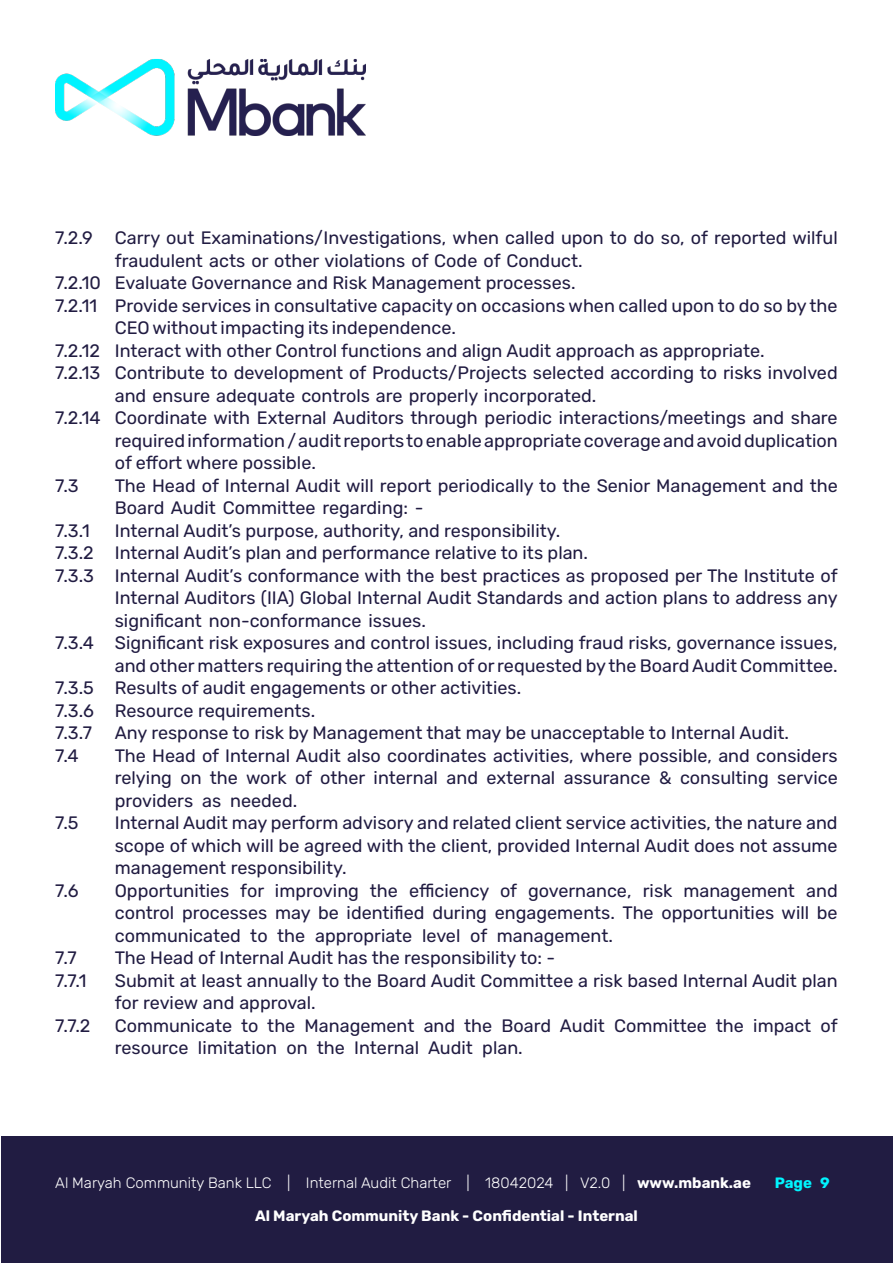
<style>
.page{position:relative;width:893px;height:1263px;background:#fff}
.page>*{position:absolute;margin:0;border:0;box-sizing:border-box;transform-origin:0 0}
.t1{font:18px/22.5px "Rubik";color:#211c42}
.t2{font:300 15px/32.2px "Rubik";color:#fff}
.t3{font:700 15px "Rubik";color:#00f5ff}
.s1{font-weight:700}
</style>
<div class="page">
<img style="left:55px;top:58px;width:311px;height:78px">
<div style="left:2px;top:1137px;width:891px;height:126px;background:#211c42"></div>
<p class="t1" style="left:55px;top:227px;width:39px">7.2.9</p>
<p class="t1" style="left:55px;top:272px;width:47px">7.2.10<br>7.2.11</p>
<p class="t1" style="left:55px;top:340px;width:47px">7.2.12<br>7.2.13</p>
<p class="t1" style="left:55px;top:407px;width:47px">7.2.14</p>
<p class="t1" style="left:55px;top:475px;width:25px">7.3</p>
<p class="t1" style="left:55px;top:520px;width:40px">7.3.1<br>7.3.2<br>7.3.3</p>
<p class="t1" style="left:55px;top:632px;width:40px">7.3.4</p>
<p class="t1" style="left:55px;top:677px;width:40px;text-align:justify">7.3.5<br>7.3.6<br>7.3.7<br>7.4</p>
<p class="t1" style="left:55px;top:812px;width:25px">7.5</p>
<p class="t1" style="left:55px;top:880px;width:25px">7.6</p>
<p class="t1" style="left:55px;top:947px;width:33px">7.7<br>7.7.1</p>
<p class="t1" style="left:55px;top:1015px;width:37px">7.7.2</p>
<p class="t1" style="left:115px;top:227px;width:724px">Carry out Examinations/Investigations, when called upon to do so, of reported wilful fraudulent acts or other violations of Code of Conduct.<br>Evaluate Governance and Risk Management processes.<br>Provide services in consultative capacity on occasions when called upon to do so by the CEO without impacting its independence.<br>Interact with other Control functions and align Audit approach as appropriate.<br>Contribute to development of Products/Projects selected according to risks involved and ensure adequate controls are properly incorporated.<br>Coordinate with External Auditors through periodic interactions/meetings and share required information / audit reports to enable appropriate coverage and avoid duplication of effort where possible.<br>The Head of Internal Audit will report periodically to the Senior Management and the Board Audit Committee regarding: -<br>Internal Audit’s purpose, authority, and responsibility.<br>Internal Audit’s plan and performance relative to its plan.<br>Internal Audit’s conformance with the best practices as proposed per The Institute of Internal Auditors (IIA) Global Internal Audit Standards and action plans to address any significant non-conformance issues.<br>Significant risk exposures and control issues, including fraud risks, governance issues, and other matters requiring the attention of or requested by the Board Audit Committee.<br>Results of audit engagements or other activities.<br>Resource requirements.<br>Any response to risk by Management that may be unacceptable to Internal Audit.<br>The Head of Internal Audit also coordinates activities, where possible, and considers relying on the work of other internal and external assurance &amp; consulting service providers as needed.<br>Internal Audit may perform advisory and related client service activities, the nature and scope of which will be agreed with the client, provided Internal Audit does not assume management responsibility.<br>Opportunities for improving the efficiency of governance, risk management and control processes may be identified during engagements. The opportunities will be communicated to the appropriate level of management.<br>The Head of Internal Audit has the responsibility to: -<br>Submit at least annually to the Board Audit Committee a risk based Internal Audit plan for review and approval.<br>Communicate to the Management and the Board Audit Committee the impact of resource limitation on the Internal Audit plan.</p>
<p class="t2" style="left:255px;top:1167px;width:497px;text-indent:-200px">Al Maryah Community Bank LLC | Internal Audit Charter | 18042024 | V2.0 | <span class="s1">www.mbank.ae<br>Al Maryah Community Bank - Confidential - Internal</span></p>
<p class="t3" style="left:775px;top:1175px;width:56px">Page 9</p>
</div>
